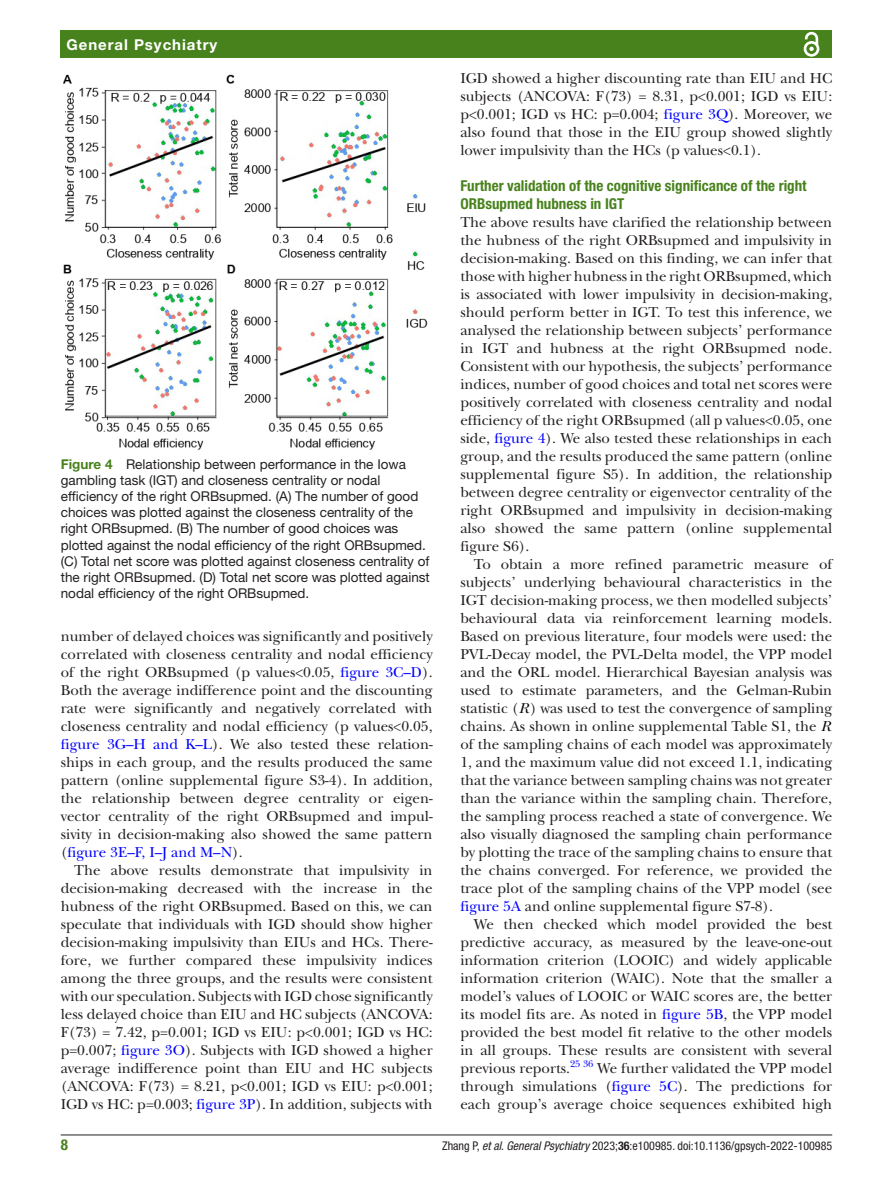
<style>
.page{position:relative;width:893px;height:1191px;background:#fff}
.page>*{position:absolute;margin:0;border:0;box-sizing:border-box;transform-origin:0 0}
.t1{font:15px/18px "New Baskerville";color:#231f20;text-align:justify}
.t2{font:700 condensed 15px/18px "Helvetica Neue LT Std";color:#48821c}
.t3{font:700 15px "Helvetica Neue LT Std";letter-spacing:.065em;color:#fff}
.t4{font:13.5px/16.2px "Helvetica Neue LT Std";color:#231f20}
.t5{font:condensed 12px "Helvetica Neue LT Std";color:#231f20}
.t6{font:9.9px "New Baskerville";color:#00f}
.s1{font-weight:700;color:#48821c}
.s2{color:#00f}
.s3{font-style:italic;color:#000}
.s4{font-style:italic}
.s5{font-weight:700}
</style>
<div class="page">
<hr style="left:61px;top:1134px;width:771px;height:1px;background:#231f20">
<div style="left:61px;top:31px;width:771px;height:27px;background:#48821c"></div>
<svg style="left:803px;top:31px;width:17px;height:26px"></svg>
<img style="left:63px;top:74px;width:365px;height:376px">
<p class="t3" style="left:66px;top:35px;width:152px">General Psychiatry</p>
<p class="t4" style="left:61px;top:455px;width:371px"><span class="s1">Figure 4</span> Relationship between performance in the Iowa gambling task (IGT) and closeness centrality or nodal efficiency of the right ORBsupmed. (A) The number of good choices was plotted against the closeness centrality of the right ORBsupmed. (B) The number of good choices was plotted against the nodal efficiency of the right ORBsupmed. (C) Total net score was plotted against closeness centrality of the right ORBsupmed. (D) Total net score was plotted against nodal efficiency of the right ORBsupmed.</p>
<p class="t1" style="left:61px;top:627px;width:373px">number of delayed choices was significantly and positively correlated with closeness centrality and nodal efficiency of the right ORBsupmed (p values&lt;0.05, <span class="s2">figure 3C–D</span>).<br>Both the average indifference point and the discounting rate were significantly and negatively correlated with closeness centrality and nodal efficiency (p values&lt;0.05, <span class="s2">figure 3G–H and K–L</span>). We also tested these relation&shy;ships in each group, and the results produced the same pattern (online supplemental figure S3-4). In addition, the relationship between degree centrality or eigen&shy;vector centrality of the right ORBsupmed and impul&shy;sivity in decision-making also showed the same pattern (<span class="s2">figure 3E–F, I–J and M–N</span>).</p>
<p class="t1" style="left:61px;top:861px;width:373px;text-indent:14px">The above results demonstrate that impulsivity in decision-making decreased with the increase in the hubness of the right ORBsupmed. Based on this, we can speculate that individuals with IGD should show higher decision-making impulsivity than EIUs and HCs. There&shy;fore, we further compared these impulsivity indices among the three groups, and the results were consistent with our speculation. Subjects with IGD chose significantly less delayed choice than EIU and HC subjects (ANCOVA:<br>F(73) = 7.42, p=0.001; IGD vs EIU: p&lt;0.001; IGD vs HC: p=0.007; <span class="s2">figure 3O</span>). Subjects with IGD showed a higher average indifference point than EIU and HC subjects (ANCOVA: F(73) = 8.21, p&lt;0.001; IGD vs EIU: p&lt;0.001; IGD vs HC: p=0.003; <span class="s2">figure 3P</span>). In addition, subjects with</p>
<p class="t1" style="left:460px;top:69px;width:373px">IGD showed a higher discounting rate than EIU and HC subjects (ANCOVA: F(73) = 8.31, p&lt;0.001; IGD vs EIU: p&lt;0.001; IGD vs HC: p=0.004; <span class="s2">figure 3Q</span>). Moreover, we also found that those in the EIU group showed slightly lower impulsivity than the HCs (p values&lt;0.1).</p>
<p class="t2" style="left:460px;top:176px;width:348px">Further validation of the cognitive significance of the right<br>ORBsupmed hubness in IGT</p>
<p class="t1" style="left:460px;top:213px;width:373px">The above results have clarified the relationship between the hubness of the right ORBsupmed and impulsivity in decision-making. Based on this finding, we can infer that those with higher hubness in the right ORBsupmed, which is associated with lower impulsivity in decision-making, should perform better in IGT. To test this inference, we analysed the relationship between subjects’ performance in IGT and hubness at the right ORBsupmed node.<br>Consistent with our hypothesis, the subjects’ performance indices, number of good choices and total net scores were positively correlated with closeness centrality and nodal efficiency of the right ORBsupmed (all p values&lt;0.05, one side, <span class="s2">figure 4</span>). We also tested these relationships in each group, and the results produced the same pattern (online supplemental figure S5). In addition, the relationship between degree centrality or eigenvector centrality of the right ORBsupmed and impulsivity in decision-making also showed the same pattern (online supplemental figure S6).</p>
<p class="t1" style="left:460px;top:555px;width:373px;text-align:left;text-indent:14px">To obtain a more refined parametric measure of subjects’ underlying behavioural characteristics in the IGT decision-making process, we then modelled subjects’ behavioural data via reinforcement learning models.<br>Based on previous literature, four models were used: the PVL-Decay model, the PVL-Delta model, the VPP model and the ORL model. Hierarchical Bayesian analysis was used to estimate parameters, and the Gelman-Rubin statistic (<span class="s3">R</span>) was used to test the convergence of sampling chains. As shown in online supplemental Table S1, the <span class="s3">R </span>of the sampling chains of each model was approximately 1, and the maximum value did not exceed 1.1, indicating that the variance between sampling chains was not greater than the variance within the sampling chain. Therefore, the sampling process reached a state of convergence. We also visually diagnosed the sampling chain performance by plotting the trace of the sampling chains to ensure that the chains converged. For reference, we provided the trace plot of the sampling chains of the VPP model (see <span class="s2">figure 5A</span> and online supplemental figure S7-8).</p>
<p class="t1" style="left:460px;top:915px;width:373px;text-indent:14px">We then checked which model provided the best predictive accuracy, as measured by the leave-one-out information criterion (LOOIC) and widely applicable information criterion (WAIC). Note that the smaller a model’s values of LOOIC or WAIC scores are, the better its model fits are. As noted in <span class="s2">figure 5B</span>, the VPP model provided the best model fit relative to the other models in all groups. These results are consistent with several previous reports.</p>
<p class="t6" style="left:570px;top:1057px;width:25px">25 36</p>
<p class="t1" style="left:460px;top:1059px;width:373px;text-indent:137px">We further validated the VPP model through simulations (<span class="s2">figure 5C</span>). The predictions for each group’s average choice sequences exhibited high</p>
<p class="t2" style="left:61px;top:1135px;width:9px">8</p>
<p class="t5" style="left:442px;top:1138px;width:392px">Zhang P, <span class="s4">et al</span>. <span class="s4">General Psychiatry</span> 2023;<span class="s5">36</span>:e100985. doi:10.1136/gpsych-2022-100985</p>
</div>
